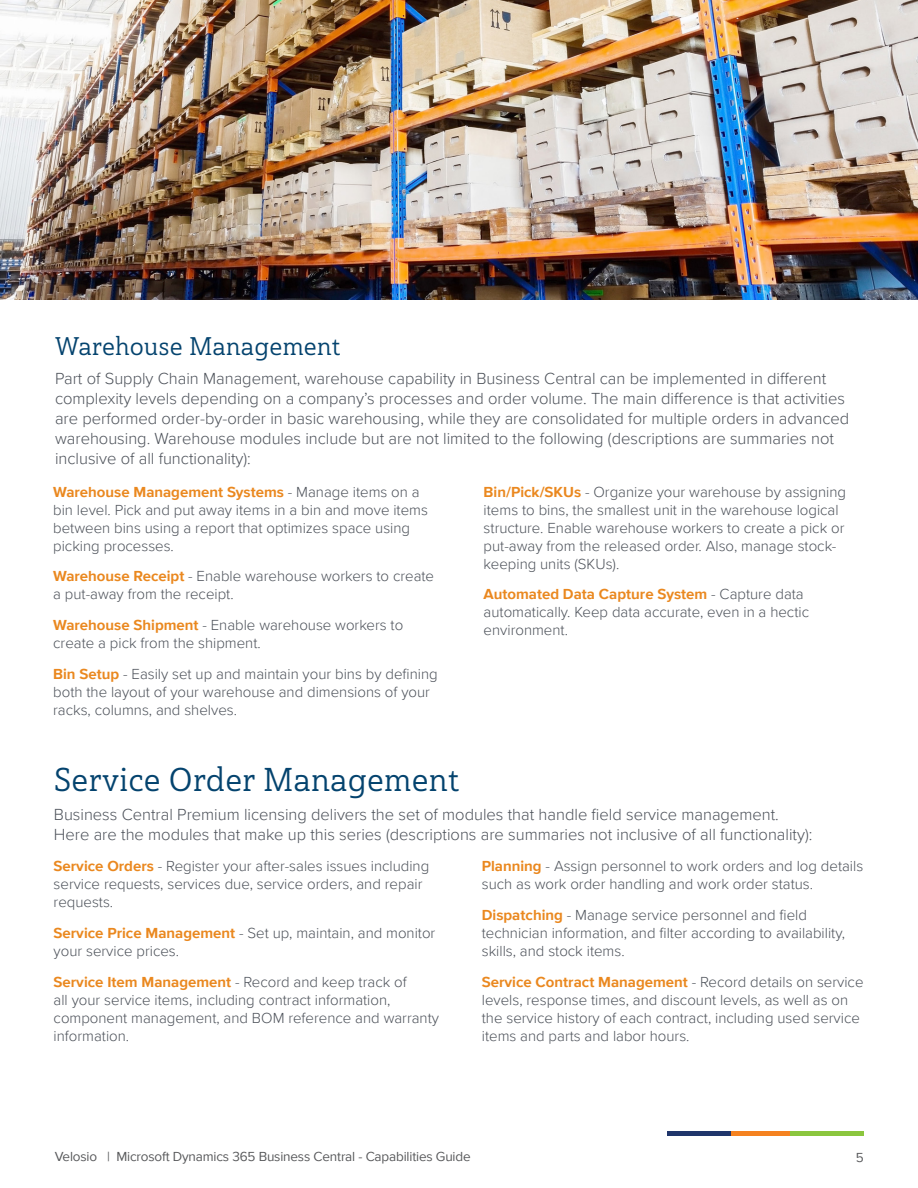
<style>
.page{position:relative;width:918px;height:1188px;background:#fff}
.page>*{position:absolute;margin:0;border:0;box-sizing:border-box;transform-origin:0 0}
.Subheads{font:33px "Haboro Slab Nor Reg";color:#04436e}
.Subheads-2{font:25.5px "Haboro Slab Nor Reg";color:#04436e}
.Progressus_Left{font:300 16.5px/19.8px "Proxima Nova";color:#4c5159}
.Subheads-3{font:300 16.5px/19.8px "Proxima Nova";color:#4c5159}
.Single_Column_Tabel{font:300 15px/18px "Proxima Nova";color:#4c5159}
.t1{font:13.5px "Proxima Nova";letter-spacing:-.01em;color:#57585a}
.s1{font-weight:700;color:#ea881f}
</style>
<div class="page">
<hr style="left:667px;top:1132px;width:84px;height:4px;background:#20366b">
<hr style="left:731px;top:1132px;width:80px;height:4px;background:#f58220">
<hr style="left:790px;top:1132px;width:74px;height:4px;background:#8bc63e">
<img style="left:0;top:0;width:918px;height:299px">
<p class="Subheads-2" style="left:55px;top:330px;width:287px">Warehouse Management</p>
<p class="Progressus_Left" style="left:55px;top:368px;width:796px">Part of Supply Chain Management, warehouse capability in Business Central can be implemented in different complexity levels depending on a company’s processes and order volume. The main difference is that activities are performed order-by-order in basic warehousing, while they are consolidated for multiple orders in advanced warehousing. Warehouse modules include but are not limited to the following (descriptions are summaries not inclusive of all functionality):</p>
<p class="Single_Column_Tabel" style="left:53px;top:482px;width:376px"><span class="s1">Warehouse Management Systems</span> - Manage items on a bin level. Pick and put away items in a bin and move items between bins using a report that optimizes space using picking processes.</p>
<p class="Single_Column_Tabel" style="left:53px;top:567px;width:382px"><span class="s1">Warehouse Receipt</span> - Enable warehouse workers to create a put-away from the receipt.</p>
<p class="Single_Column_Tabel" style="left:53px;top:615px;width:352px"><span class="s1">Warehouse Shipment</span> - Enable warehouse workers to create a pick from the shipment.</p>
<p class="Single_Column_Tabel" style="left:53px;top:664px;width:386px"><span class="s1">Bin Setup</span> - Easily set up and maintain your bins by defining both the layout of your warehouse and dimensions of your racks, columns, and shelves.</p>
<p class="Single_Column_Tabel" style="left:484px;top:482px;width:364px"><span class="s1">Bin/Pick/SKUs</span> - Organize your warehouse by assigning items to bins, the smallest unit in the warehouse logical structure. Enable warehouse workers to create a pick or put-away from the released order. Also, manage stock&shy;keeping units (SKUs).</p>
<p class="Single_Column_Tabel" style="left:484px;top:585px;width:327px"><span class="s1">Automated Data Capture System</span> - Capture data automatically. Keep data accurate, even in a hectic environment.</p>
<p class="Subheads" style="left:54px;top:758px;width:407px">Service Order Management</p>
<p class="Subheads-3" style="left:54px;top:804px;width:760px">Business Central Premium licensing delivers the set of modules that handle field service management.<br>Here are the modules that make up this series (descriptions are summaries not inclusive of all functionality):</p>
<p class="Single_Column_Tabel" style="left:54px;top:856px;width:377px"><span class="s1">Service Orders</span> - Register your after-sales issues including service requests, services due, service orders, and repair requests.</p>
<p class="Single_Column_Tabel" style="left:54px;top:923px;width:383px"><span class="s1">Service Price Management</span> - Set up, maintain, and monitor your service prices.</p>
<p class="Single_Column_Tabel" style="left:54px;top:972px;width:387px"><span class="s1">Service Item Management</span> - Record and keep track of<br>all your service items, including contract information, component management, and BOM reference and warranty information.</p>
<p class="Single_Column_Tabel" style="left:482px;top:856px;width:383px"><span class="s1">Planning</span> - Assign personnel to work orders and log details such as work order handling and work order status.</p>
<p class="Single_Column_Tabel" style="left:482px;top:905px;width:365px"><span class="s1">Dispatching</span> - Manage service personnel and field technician information, and filter according to availability, skills, and stock items.</p>
<p class="Single_Column_Tabel" style="left:482px;top:972px;width:383px"><span class="s1">Service Contract Management</span> - Record details on service levels, response times, and discount levels, as well as on the service history of each contract, including used service items and parts and labor hours.</p>
<p class="t1" style="left:55px;top:1146px;width:418px">Velosio | Microsoft Dynamics 365 Business Central - Capabilities Guide</p>
<p class="t1" style="left:856px;top:1147px;width:9px">5</p>
</div>
